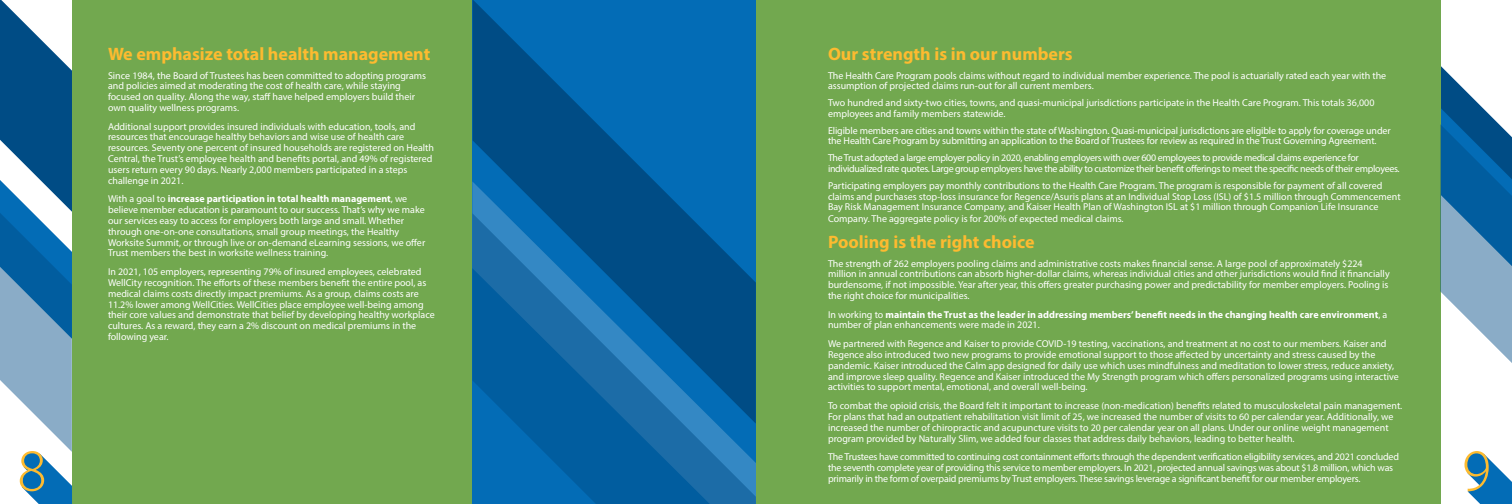
<style>
.page{position:relative;width:1512px;height:504px;background:#fff}
.page>*{position:absolute;margin:0;border:0;box-sizing:border-box;transform-origin:0 0}
.t1{font:300 60px "Myriad Pro";color:#fdbb30}
.t2{font:700 18px "Myriad Pro";color:#fdbb30}
.t3{font:10px/10.8px "Myriad Pro";color:#fff}
.t4{font:10px/10.8px "Myriad Pro";letter-spacing:-.02em;color:#fff}
.t5{font:10px/10.8px "Myriad Pro";letter-spacing:-.03em;color:#fff}
.t6{font:700 10px/10.8px "Myriad Pro";color:#fff}
.s1{font-weight:700}
.s2{font-weight:400}
</style>
<div class="page">
<div style="left:72px;top:0;width:1369px;height:504px;background:#72a84f"></div>
<svg style="left:0;top:0;width:72px;height:504px"></svg>
<svg style="left:1465px;top:452px;width:47px;height:52px"></svg>
<svg style="left:1440px;top:66px;width:72px;height:297px"></svg>
<svg style="left:473px;top:0;width:283px;height:213px;background:#0261a5"></svg>
<svg style="left:472px;top:213px;width:284px;height:291px;background:#0b63a3"></svg>
<h2 class="t2" style="left:108px;top:42px;width:324px">We emphasize total health management</h2>
<p class="t3" style="left:108px;top:70px;width:320px">Since 1984, the Board of Trustees has been committed to adopting programs and policies aimed at moderating the cost of health care, while staying focused on quality. Along the way, staff have helped employers build their own quality wellness programs.</p>
<p class="t3" style="left:108px;top:121px;width:328px">Additional support provides insured individuals with education, tools, and resources that encourage healthy behaviors and wise use of health care resources. Seventy one percent of insured households are registered on Health Central, the Trust’s employee health and benefits portal, and 49% of registered users return every 90 days. Nearly 2,000 members participated in a steps challenge in 2021.</p>
<p class="t3" style="left:108px;top:194px;width:319px">With a goal to <span class="s1">increase participation in total health management</span>, we believe member education is paramount to our success. That’s why we make our services easy to access for employers both large and small. Whether through one-on-one consultations, small group meetings, the Healthy Worksite Summit, or through live or on-demand eLearning sessions, we offer Trust members the best in worksite wellness training.</p>
<p class="t3" style="left:108px;top:266px;width:328px">In 2021, 105 employers, representing 79% of insured employees, celebrated WellCity recognition. The efforts of these members benefit the entire pool, as medical claims costs directly impact premiums. As a group, claims costs are 11.2% lower among WellCities. WellCities place employee well-being among their core values and demonstrate that belief by developing healthy workplace cultures. As a reward, they earn a 2% discount on medical premiums in the following year.</p>
<h2 class="t2" style="left:828px;top:42px;width:246px">Our strength is in our numbers</h2>
<p class="t3" style="left:828px;top:70px;width:560px">The Health Care Program pools claims without regard to individual member experience. The pool is actuarially rated each year with the assumption of projected claims run-out for all current members.</p>
<p class="t3" style="left:828px;top:97px;width:548px">Two hundred and sixty-two cities, towns, and quasi-municipal jurisdictions participate in the Health Care Program. This totals 36,000 employees and family members statewide.</p>
<p class="t3" style="left:828px;top:125px;width:564px">Eligible members are cities and towns within the state of Washington. Quasi-municipal jurisdictions are eligible to apply for coverage under the Health Care Program by submitting an application to the Board of Trustees for review as required in the Trust Governing Agreement.</p>
<p class="t5" style="left:828px;top:152px;width:573px">The Trust adopted a large employer policy in 2020, enabling employers with over 600 employees to provide medical claims experience for individualized rate quotes. Large group employers have the ability to customize their benefit offerings to meet the specific needs of their employees.</p>
<p class="t3" style="left:828px;top:180px;width:574px">Participating employers pay monthly contributions to the Health Care Program. The program is responsible for payment of all covered claims and purchases stop-loss insurance for Regence/Asuris plans at an Individual Stop Loss (ISL) of $1.5 million through Commencement<br>Bay Risk Management Insurance Company, and Kaiser Health Plan of Washington ISL at $1 million through Companion Life Insurance</p>
<p class="t3" style="left:828px;top:213px;width:297px">Company. The aggregate policy is for 200% of expected medical claims.</p>
<h2 class="t2" style="left:828px;top:230px;width:208px">Pooling is the right choice</h2>
<p class="t3" style="left:828px;top:258px;width:563px">The strength of 262 employers pooling claims and administrative costs makes financial sense. A large pool of approximately $224 million in annual contributions can absorb higher-dollar claims, whereas individual cities and other jurisdictions would find it financially burdensome, if not impossible. Year after year, this offers greater purchasing power and predictability for member employers. Pooling is the right choice for municipalities.</p>
<p class="t6" style="left:828px;top:309px;width:561px"><span class="s2">In working to</span> maintain the Trust as the leader in addressing members’ benefit needs in the changing health care environment<span class="s2">, a number of plan enhancements were made in 2021.</span></p>
<p class="t3" style="left:828px;top:338px;width:572px">We partnered with Regence and Kaiser to provide COVID-19 testing, vaccinations, and treatment at no cost to our members. Kaiser and Regence also introduced two new programs to provide emotional support to those affected by uncertainty and stress caused by the pandemic. Kaiser introduced the Calm app designed for daily use which uses mindfulness and meditation to lower stress, reduce anxiety, and improve sleep quality. Regence and Kaiser introduced the My Strength program which offers personalized programs using interactive activities to support mental, emotional, and overall well-being.</p>
<p class="t3" style="left:828px;top:400px;width:576px">To combat the opioid crisis, the Board felt it important to increase (non-medication) benefits related to musculoskeletal pain management.<br>For plans that had an outpatient rehabilitation visit limit of 25, we increased the number of visits to 60 per calendar year. Additionally, we increased the number of chiropractic and acupuncture visits to 20 per calendar year on all plans. Under our online weight management program provided by Naturally Slim, we added four classes that address daily behaviors, leading to better health.</p>
<p class="t4" style="left:828px;top:451px;width:573px">The Trustees have committed to continuing cost containment efforts through the dependent verification eligibility services, and 2021 concluded the seventh complete year of providing this service to member employers. In 2021, projected annual savings was about $1.8 million, which was primarily in the form of overpaid premiums by Trust employers. These savings leverage a significant benefit for our member employers.</p>
<h1 class="t1" style="left:17px;top:438px;width:31px">8</h1>
<h1 class="t1" style="left:1462px;top:438px;width:31px">9</h1>
</div>
